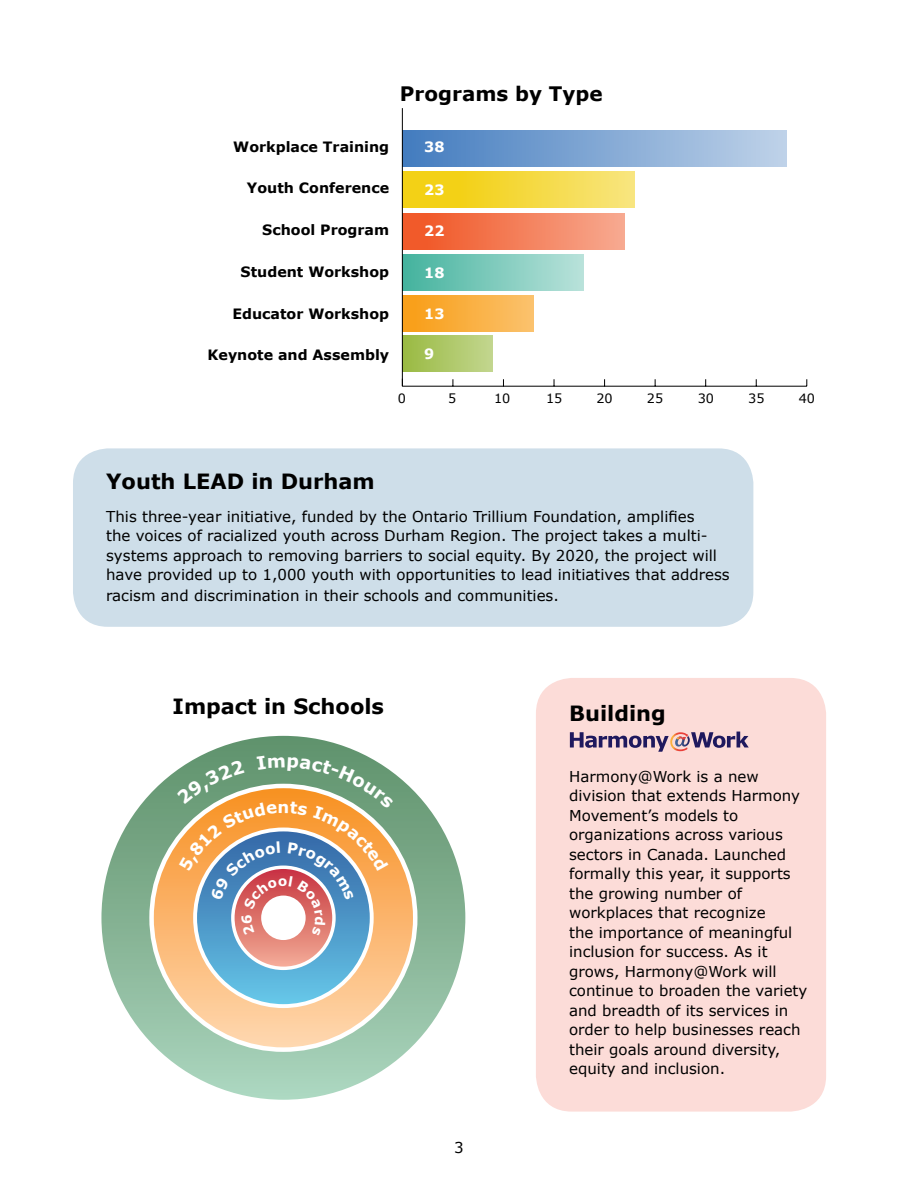
<style>
.page{position:relative;width:918px;height:1188px;background:#fff}
.page>*{position:absolute;margin:0;border:0;box-sizing:border-box;transform-origin:0 0}
.t1{font:700 21px "Verdana";color:#000}
.t2{font:700 19.95px "Verdana";color:#000}
.t3{font:15px/19.5px "Verdana";color:#000}
.t4{font:700 14.25px "Verdana";color:#000}
.t5{font:700 14.25px "Verdana";color:#fff}
.t6{font:12.9px "Verdana";color:#000}
</style>
<div class="page">
<div style="left:73px;top:448px;width:680px;height:179px;background:#cedee9;border-radius:35px"></div>
<div style="left:536px;top:678px;width:290px;height:434px;background:#fcdcd8;border-radius:36px"></div>
<svg style="left:99px;top:734px;width:369px;height:368px;background:#95bfa4"></svg>
<svg style="left:152px;top:786px;width:263px;height:264px;background:#fcca96"></svg>
<svg style="left:195px;top:829px;width:177px;height:177px;background:#6cbbde"></svg>
<svg style="left:233px;top:867px;width:101px;height:101px;background:#ec9e90"></svg>
<div style="left:402px;top:336px;width:91px;height:36px;background:linear-gradient(to right,#99ba41,#c3d68f)"></div>
<div style="left:402px;top:295px;width:131px;height:37px;background:linear-gradient(to right,#f99d14,#fbc26d)"></div>
<div style="left:402px;top:254px;width:182px;height:37px;background:linear-gradient(to right,#43b29d,#b9e2da)"></div>
<svg style="left:403px;top:171px;width:232px;height:37px;background:#f4d83e"></svg>
<div style="left:402px;top:213px;width:223px;height:36px;background:linear-gradient(to right,#f05220,#f7a990)"></div>
<div style="left:402px;top:130px;width:385px;height:37px;background:linear-gradient(to right,#427bbf,#bfd3e9)"></div>
<hr style="left:402px;top:386px;width:405px;height:1px;background:#000">
<hr style="left:402px;top:108px;width:1px;height:278px;background:#000">
<div style="left:261px;top:896px;width:45px;height:44px;background:#fff;border-radius:50%"></div>
<svg style="left:570px;top:732px;width:179px;height:20px"></svg>
<svg style="left:177px;top:755px;width:217px;height:181px;background:#ab9d83"></svg>
<h2 class="t2" style="left:400px;top:79px;width:204px">Programs by Type</h2>
<p class="t4" style="left:233px;top:136px;width:157px">Workplace Training</p>
<p class="t4" style="left:247px;top:178px;width:144px">Youth Conference</p>
<p class="t4" style="left:262px;top:220px;width:128px">School Program</p>
<p class="t4" style="left:241px;top:262px;width:150px">Student Workshop</p>
<p class="t4" style="left:232px;top:303px;width:158px">Educator Workshop</p>
<p class="t4" style="left:208px;top:345px;width:183px">Keynote and Assembly</p>
<p class="t5" style="left:424px;top:136px;width:22px">38</p>
<p class="t5" style="left:424px;top:180px;width:22px">23</p>
<p class="t5" style="left:424px;top:221px;width:22px">22</p>
<p class="t5" style="left:424px;top:262px;width:22px">18</p>
<p class="t5" style="left:424px;top:303px;width:22px">13</p>
<p class="t5" style="left:424px;top:344px;width:12px">9</p>
<p class="t6" style="left:398px;top:389px;width:10px">0</p>
<p class="t6" style="left:448px;top:389px;width:10px">5</p>
<p class="t6" style="left:494px;top:389px;width:18px">10</p>
<p class="t6" style="left:546px;top:389px;width:18px">15</p>
<p class="t6" style="left:597px;top:389px;width:18px">20</p>
<p class="t6" style="left:647px;top:389px;width:18px">25</p>
<p class="t6" style="left:698px;top:389px;width:18px">30</p>
<p class="t6" style="left:748px;top:389px;width:18px">35</p>
<p class="t6" style="left:799px;top:389px;width:18px">40</p>
<h1 class="t1" style="left:106px;top:466px;width:270px">Youth LEAD in Durham</h1>
<p class="t3" style="left:106px;top:506px;width:625px">This three-year initiative, funded by the Ontario Trillium Foundation, amplifies<br>the voices of racialized youth across Durham Region. The project takes a multi&shy;systems approach to removing barriers to social equity. By 2020, the project will have provided up to 1,000 youth with opportunities to lead initiatives that address</p>
<p class="t3" style="left:106px;top:586px;width:454px">racism and discrimination in their schools and communities.</p>
<h1 class="t1" style="left:173px;top:692px;width:213px">Impact in Schools</h1>
<p class="t3" style="left:454px;top:1137px;width:11px">3</p>
<h1 class="t1" style="left:569px;top:698px;width:98px">Building</h1>
<p class="t3" style="left:569px;top:766px;width:240px">Harmony@Work is a new division that extends Harmony<br>Movement’s models to organizations across various sectors in Canada. Launched formally this year, it supports the growing number of workplaces that recognize<br>the importance of meaningful inclusion for success. As it grows, Harmony@Work will continue to broaden the variety and breadth of its services in order to help businesses reach their goals around diversity, equity and inclusion.</p>
</div>
